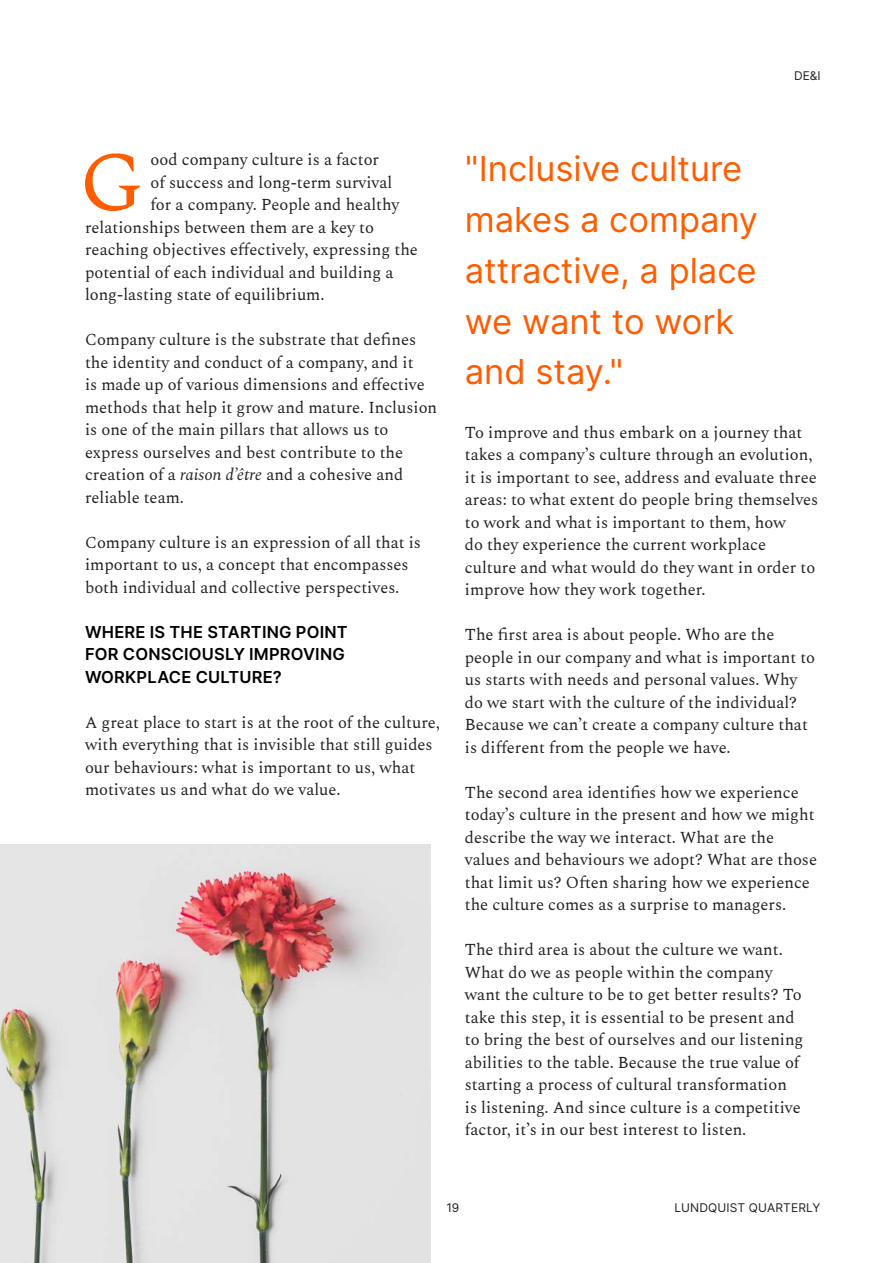
<style>
.page{position:relative;width:893px;height:1263px;background:#fff}
.page>*{position:absolute;margin:0;border:0;box-sizing:border-box;transform-origin:0 0}
.t1{font:84.75px "Spectral";color:#ff5c00}
.t2{font:34.5px/50.8px "Inter";color:#ff5c00}
.t3{font:16.5px/22.5px "Spectral";color:#231f20}
.t4{font:600 16.5px/22.5px "Inter";letter-spacing:.01em;color:#000}
.t5{font:12px "Inter";letter-spacing:.01em;color:#231f20}
.s1{color:#fff}
.s2{font-style:italic}
</style>
<div class="page">
<img style="left:0;top:844px;width:431px;height:419px">
<p class="t5" style="left:794px;top:67px;width:28px">DE&amp;I</p>
<h1 class="t1" style="left:79px;top:121px;width:67px">G</h1>
<p class="t3" style="left:144px;top:147px;width:236px"><span class="s1">-</span>ood company culture is a factor</p>
<p class="t3" style="left:144px;top:170px;width:250px"><span class="s1">-</span>of success and long-term survival</p>
<p class="t3" style="left:144px;top:192px;width:257px"><span class="s1">-</span>for a company. People and healthy</p>
<p class="t3" style="left:85px;top:215px;width:290px">relationships between them are a key to</p>
<p class="t3" style="left:85px;top:237px;width:334px">reaching objectives effectively, expressing the</p>
<p class="t3" style="left:85px;top:260px;width:310px">potential of each individual and building a</p>
<p class="t3" style="left:85px;top:282px;width:241px">long-lasting state of equilibrium.</p>
<p class="t3" style="left:85px;top:327px;width:354px">Company culture is the substrate that defines the identity and conduct of a company, and it<br>is made up of various dimensions and effective methods that help it grow and mature. Inclusion is one of the main pillars that allows us to express ourselves and best contribute to the creation of a <span class="s2">raison d’être</span> and a cohesive and reliable team.</p>
<p class="t3" style="left:85px;top:530px;width:338px">Company culture is an expression of all that is important to us, a concept that encompasses both individual and collective perspectives.</p>
<p class="t4" style="left:85px;top:620px;width:264px">WHERE IS THE STARTING POINT<br>FOR CONSCIOUSLY IMPROVING<br>WORKPLACE CULTURE?</p>
<p class="t3" style="left:85px;top:710px;width:356px">A great place to start is at the root of the culture, with everything that is invisible that still guides our behaviours: what is important to us, what motivates us and what do we value.</p>
<h2 class="t2" style="left:465px;top:142px;width:295px">"Inclusive culture makes a company attractive, a place we want to work and stay."</h2>
<p class="t3" style="left:465px;top:420px;width:355px">To improve and thus embark on a journey that takes a company’s culture through an evolution, it is important to see, address and evaluate three areas: to what extent do people bring themselves to work and what is important to them, how<br>do they experience the current workplace culture and what would do they want in order to improve how they work together.</p>
<p class="t3" style="left:465px;top:622px;width:352px">The first area is about people. Who are the people in our company and what is important to us starts with needs and personal values. Why do we start with the culture of the individual?<br>Because we can’t create a company culture that is different from the people we have.</p>
<p class="t3" style="left:465px;top:780px;width:354px">The second area identifies how we experience today’s culture in the present and how we might describe the way we interact. What are the values and behaviours we adopt? What are those that limit us? Often sharing how we experience the culture comes as a surprise to managers.</p>
<p class="t3" style="left:465px;top:937px;width:340px">The third area is about the culture we want.<br>What do we as people within the company want the culture to be to get better results? To take this step, it is essential to be present and to bring the best of ourselves and our listening abilities to the table. Because the true value of starting a process of cultural transformation<br>is listening. And since culture is a competitive factor, it’s in our best interest to listen.</p>
<p class="t5" style="left:446px;top:1199px;width:15px">19</p>
<p class="t5" style="left:674px;top:1199px;width:148px">LUNDQUIST QUARTERLY</p>
</div>
